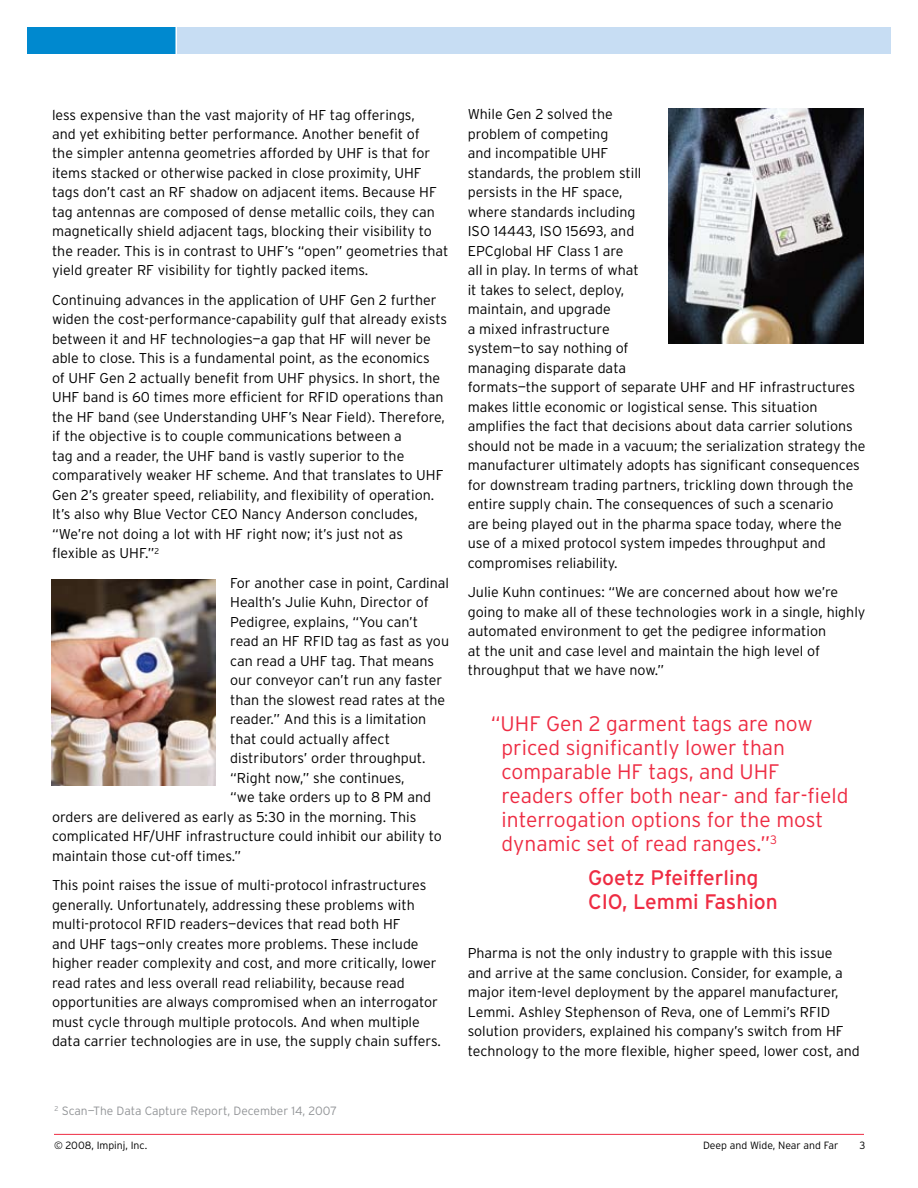
<style>
.page{position:relative;width:918px;height:1188px;background:#fff}
.page>*{position:absolute;margin:0;border:0;box-sizing:border-box;transform-origin:0 0}
.t1{font:300 21px/24px "Interstate";color:#ee2c43}
.t2{font:21px/24px "Interstate";color:#ee2c43}
.t3{font:300 14.25px/19.5px "Interstate";color:#000}
.t4{font:300 12px "Interstate";color:#939598}
.t5{font:300 10.5px "Interstate";color:#000}
</style>
<div class="page">
<hr style="left:54px;top:1134px;width:810px;height:1px;background:#ee2c43">
<div style="left:27px;top:27px;width:864px;height:27px;background:#c7ddf3"></div>
<div style="left:27px;top:27px;width:149px;height:27px;background:#0089cf"></div>
<hr style="left:176px;top:21px;width:1px;height:41px;background:#fff">
<img style="left:51px;top:579px;width:165px;height:207px">
<img style="left:668px;top:108px;width:196px;height:236px">
<p class="t3" style="left:52px;top:105px;width:398px">less expensive than the vast majority of HF tag offerings,<br>and yet exhibiting better performance. Another benefit of<br>the simpler antenna geometries afforded by UHF is that for items stacked or otherwise packed in close proximity, UHF tags don’t cast an RF shadow on adjacent items. Because HF tag antennas are composed of dense metallic coils, they can magnetically shield adjacent tags, blocking their visibility to the reader. This is in contrast to UHF’s “open” geometries that yield greater RF visibility for tightly packed items.</p>
<p class="t3" style="left:52px;top:290px;width:397px">Continuing advances in the application of UHF Gen 2 further widen the cost-performance-capability gulf that already exists between it and HF technologies—a gap that HF will never be able to close. This is a fundamental point, as the economics<br>of UHF Gen 2 actually benefit from UHF physics. In short, the UHF band is 60 times more efficient for RFID operations than the HF band (see Understanding UHF’s Near Field). Therefore, if the objective is to couple communications between a<br>tag and a reader, the UHF band is vastly superior to the comparatively weaker HF scheme. And that translates to UHF Gen 2’s greater speed, reliability, and flexibility of operation.<br>It’s also why Blue Vector CEO Nancy Anderson concludes, “We’re not doing a lot with HF right now; it’s just not as flexible as UHF.”<sup>2</sup></p>
<p class="t3" style="left:230px;top:573px;width:220px">For another case in point, Cardinal</p>
<p class="t3" style="left:230px;top:593px;width:200px">Health’s Julie Kuhn, Director of</p>
<p class="t3" style="left:230px;top:612px;width:189px">Pedigree, explains, “You can’t</p>
<p class="t3" style="left:230px;top:632px;width:220px">read an HF RFID tag as fast as you</p>
<p class="t3" style="left:230px;top:651px;width:205px">can read a UHF tag. That means</p>
<p class="t3" style="left:230px;top:671px;width:214px">our conveyor can’t run any faster</p>
<p class="t3" style="left:230px;top:690px;width:216px">than the slowest read rates at the</p>
<p class="t3" style="left:230px;top:710px;width:198px">reader.” And this is a limitation</p>
<p class="t3" style="left:230px;top:729px;width:161px">that could actually affect</p>
<p class="t3" style="left:230px;top:749px;width:197px">distributors’ order throughput.</p>
<p class="t3" style="left:230px;top:768px;width:176px">“Right now,” she continues,</p>
<p class="t3" style="left:230px;top:788px;width:203px">“we take orders up to 8 PM and</p>
<p class="t3" style="left:52px;top:807px;width:366px">orders are delivered as early as 5:30 in the morning. This</p>
<p class="t3" style="left:52px;top:827px;width:391px">complicated HF/UHF infrastructure could inhibit our ability to</p>
<p class="t3" style="left:52px;top:846px;width:191px">maintain those cut-off times.”</p>
<p class="t3" style="left:52px;top:875px;width:390px">This point raises the issue of multi-protocol infrastructures generally. Unfortunately, addressing these problems with multi-protocol RFID readers—devices that read both HF<br>and UHF tags—only creates more problems. These include higher reader complexity and cost, and more critically, lower read rates and less overall read reliability, because read opportunities are always compromised when an interrogator must cycle through multiple protocols. And when multiple data carrier technologies are in use, the supply chain suffers.</p>
<p class="t4" style="left:55px;top:1104px;width:284px"><sup>2</sup> Scan—The Data Capture Report, December 14, 2007</p>
<p class="t3" style="left:468px;top:104px;width:399px">While Gen 2 solved the<br>problem of competing<br>and incompatible UHF<br>standards, the problem still<br>persists in the HF space,<br>where standards including<br>ISO 14443, ISO 15693, and<br>EPCglobal HF Class 1 are<br>all in play. In terms of what<br>it takes to select, deploy,<br>maintain, and upgrade<br>a mixed infrastructure<br>system—to say nothing of<br>managing disparate data<br>formats—the support of separate UHF and HF infrastructures makes little economic or logistical sense. This situation amplifies the fact that decisions about data carrier solutions should not be made in a vacuum; the serialization strategy the manufacturer ultimately adopts has significant consequences for downstream trading partners, trickling down through the entire supply chain. The consequences of such a scenario<br>are being played out in the pharma space today, where the use of a mixed protocol system impedes throughput and compromises reliability.</p>
<p class="t3" style="left:468px;top:582px;width:399px">Julie Kuhn continues: “We are concerned about how we’re going to make all of these technologies work in a single, highly automated environment to get the pedigree information<br>at the unit and case level and maintain the high level of throughput that we have now.”</p>
<h1 class="t1" style="left:502px;top:711px;width:348px;text-indent:-11px">“UHF Gen 2 garment tags are now priced significantly lower than comparable HF tags, and UHF readers offer both near- and far-field interrogation options for the most dynamic set of read ranges.”<sup>3</sup></h1>
<h1 class="t2" style="left:588px;top:865px;width:191px">Goetz Pfeifferling<br>CIO, Lemmi Fashion</h1>
<p class="t3" style="left:468px;top:943px;width:394px">Pharma is not the only industry to grapple with this issue and arrive at the same conclusion. Consider, for example, a major item-level deployment by the apparel manufacturer, Lemmi. Ashley Stephenson of Reva, one of Lemmi’s RFID solution providers, explained his company’s switch from HF technology to the more flexible, higher speed, lower cost, and</p>
<p class="t5" style="left:54px;top:1140px;width:95px">© 2008, Impinj, Inc.</p>
<p class="t5" style="left:703px;top:1139px;width:137px">Deep and Wide, Near and Far</p>
<p class="t5" style="left:860px;top:1139px;width:7px">3</p>
</div>
